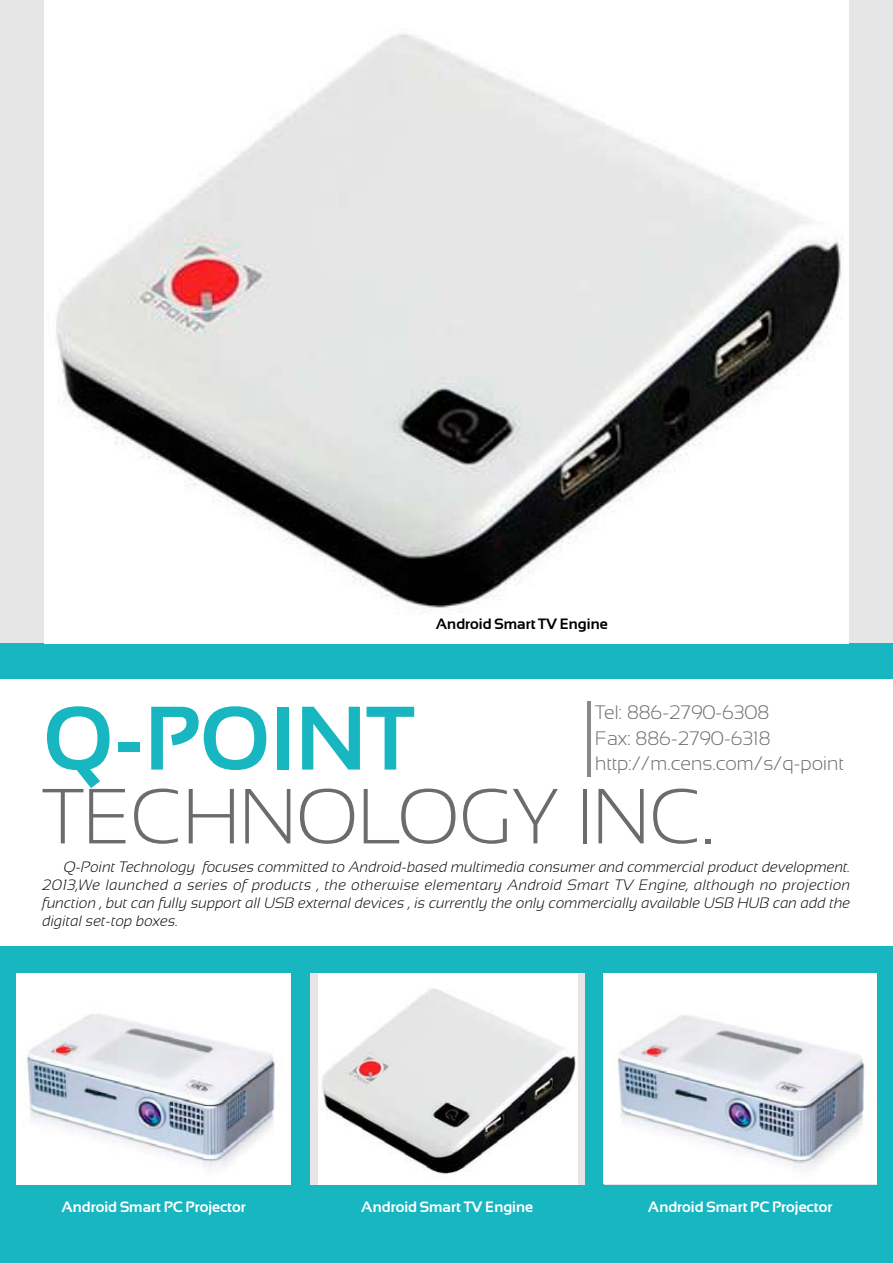
<style>
.page{position:relative;width:893px;height:1263px;background:#fff}
.page>*{position:absolute;margin:0;border:0;box-sizing:border-box;transform-origin:0 0}
.t1{font:700 90px "Sansation";color:#17b6c0}
.t2{font:300 78px "Sansation";color:#6d6c6c}
.t3{font:300 19.5px/25.5px "Sansation";color:#6d6c6c}
.t4{font:italic 300 15px/18px "Sansation";color:#000;text-align:justify}
.t5{font:700 15px "Sansation";color:#fff}
.t6{font:700 15px "Sansation";color:#000}
</style>
<div class="page">
<div style="left:0;top:0;width:893px;height:643px;background:#e6e6e7"></div>
<div style="left:0;top:643px;width:893px;height:620px;background:#17b6c0"></div>
<div style="left:0;top:679px;width:893px;height:267px;background:#fff"></div>
<div style="left:310px;top:973px;width:274px;height:212px;background:#e6e6e7"></div>
<hr style="left:587px;top:701px;width:3px;height:76px;background:#86888a">
<img style="left:45px;top:0;width:803px;height:643px">
<img style="left:17px;top:973px;width:274px;height:212px">
<img style="left:318px;top:973px;width:259px;height:212px">
<img style="left:604px;top:973px;width:272px;height:211px">
<p class="t6" style="left:436px;top:616px;width:173px">Android Smart TV Engine</p>
<h3 class="t3" style="left:595px;top:699px;width:250px">Tel: 886-2790-6308<br>Fax: 886-2790-6318 http://m.cens.com/s/q-point</h3>
<h1 class="t1" style="left:43px;top:688px;width:373px">Q-Point</h1>
<h2 class="t2" style="left:43px;top:773px;width:674px">Technology Inc.</h2>
<p class="t4" style="left:43px;top:858px;width:809px;text-indent:21px">Q-Point Technology focuses committed to Android-based multimedia consumer and commercial product development.<br>2013,We launched a series of products , the otherwise elementary Android Smart TV Engine, although no projection function , but can fully support all USB external devices , is currently the only commercially available USB HUB can add the digital set-top boxes.</p>
<p class="t5" style="left:61px;top:1199px;width:186px">Android Smart PC Projector</p>
<p class="t5" style="left:361px;top:1199px;width:173px">Android Smart TV Engine</p>
<p class="t5" style="left:648px;top:1199px;width:186px">Android Smart PC Projector</p>
</div>
